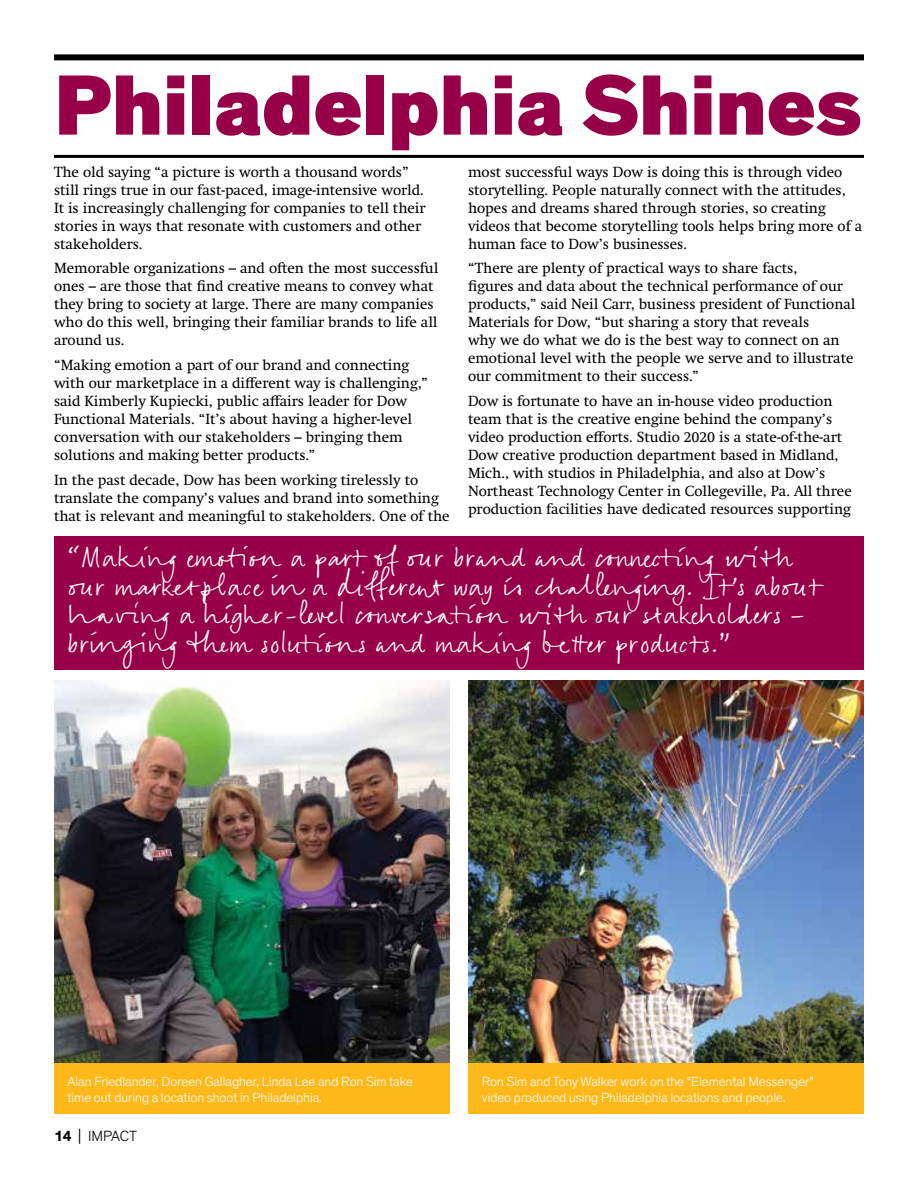
<style>
.page{position:relative;width:918px;height:1188px;background:#fff}
.page>*{position:absolute;margin:0;border:0;box-sizing:border-box;transform-origin:0 0}
.t1{font:900 87px "Dow Corporate";color:#970048}
.t2{font:21px/28.5px "Dow Script";color:#fff}
.t3{font:15px/18px "Swift Neue LT Pro";color:#000}
.t4{font:300 15px "Dow Corporate";letter-spacing:-.015em;color:#000}
.t5{font:300 13.5px/16.5px "Dow Corporate";color:#fff}
.s1{font-weight:700}
.s2{font-size:18px}
</style>
<div class="page">
<div style="left:54px;top:54px;width:810px;height:6px;background:#000"></div>
<hr style="left:54px;top:155px;width:810px;height:3px;background:#000">
<div style="left:54px;top:536px;width:810px;height:134px;background:#970048"></div>
<img style="left:468px;top:680px;width:396px;height:383px">
<img style="left:54px;top:680px;width:396px;height:383px">
<div style="left:468px;top:1063px;width:396px;height:51px;background:#ffb819"></div>
<div style="left:54px;top:1063px;width:396px;height:51px;background:#ffb819"></div>
<h1 class="t1" style="left:54px;top:51px;width:809px">Philadelphia Shines</h1>
<p class="t3" style="left:54px;top:162px;width:373px">The old saying “a picture is worth a thousand words” still rings true in our fast-paced, image-intensive world.<br>It is increasingly challenging for companies to tell their stories in ways that resonate with customers and other stakeholders.</p>
<p class="t3" style="left:54px;top:259px;width:386px">Memorable organizations – and often the most successful ones – are those that find creative means to convey what they bring to society at large. There are many companies who do this well, bringing their familiar brands to life all around us.</p>
<p class="t3" style="left:54px;top:356px;width:375px">“Making emotion a part of our brand and connecting with our marketplace in a different way is challenging,” said Kimberly Kupiecki, public affairs leader for Dow Functional Materials. “It’s about having a higher-level conversation with our stakeholders – bringing them solutions and making better products.”</p>
<p class="t3" style="left:54px;top:471px;width:397px">In the past decade, Dow has been working tirelessly to translate the company’s values and brand into something that is relevant and meaningful to stakeholders. One of the</p>
<p class="t3" style="left:468px;top:162px;width:396px">most successful ways Dow is doing this is through video storytelling. People naturally connect with the attitudes, hopes and dreams shared through stories, so creating videos that become storytelling tools helps bring more of a human face to Dow’s businesses.</p>
<p class="t3" style="left:468px;top:259px;width:389px">“There are plenty of practical ways to share facts,<br>figures and data about the technical performance of our products,” said Neil Carr, business president of Functional Materials for Dow, “but sharing a story that reveals<br>why we do what we do is the best way to connect on an emotional level with the people we serve and to illustrate our commitment to their success.”</p>
<p class="t3" style="left:468px;top:392px;width:385px">Dow is fortunate to have an in-house video production team that is the creative engine behind the company’s video production efforts. Studio 2020 is a state-of-the-art Dow creative production department based in Midland, Mich., with studios in Philadelphia, and also at Dow’s Northeast Technology Center in Collegeville, Pa. All three production facilities have dedicated resources supporting</p>
<h2 class="t2" style="left:68px;top:545px;width:755px">“Making emotion a part of our brand and connecting with our marketplace in a different way is challenging. It’s about having a higher-level conversation with our stakeholders – bringing them solutions and making better products.”</h2>
<p class="t5" style="left:68px;top:1073px;width:347px">Alan Friedlander, Doreen Gallagher, Linda Lee and Ron Sim take time out during a location shoot in Philadelphia.</p>
<p class="t4" style="left:54px;top:1127px;width:85px"><span class="s1">14</span> <span class="s2">|</span> IMPACT</p>
<p class="t5" style="left:482px;top:1073px;width:334px">Ron Sim and Tony Walker work on the “Elemental Messenger” video produced using Philadelphia locations and people.</p>
</div>
